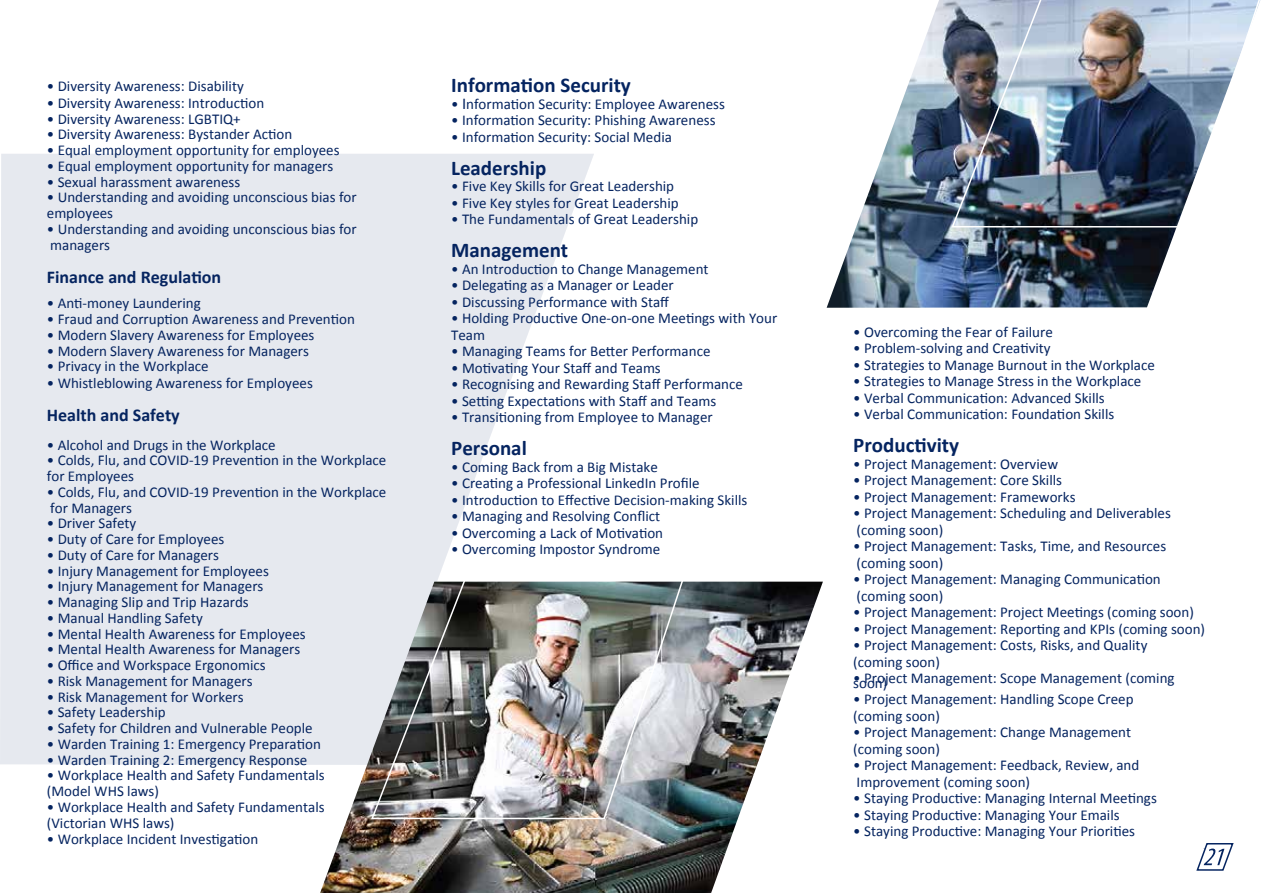
<style>
.page{position:relative;width:1263px;height:893px;background:#fff}
.page>*{position:absolute;margin:0;border:0;box-sizing:border-box;transform-origin:0 0}
.t1{font:700 21px "Calibri";color:#052460}
.t2{font:700 18px "Calibri";color:#052460}
.t3{font:15px/16.5px "Calibri";color:#052460}
.s1{font-size:16.5px}
</style>
<div class="page">
<svg style="left:0;top:154px;width:594px;height:611px;background:#e8ebf0"></svg>
<svg style="left:1196px;top:843px;width:38px;height:28px"></svg>
<img style="left:827px;top:0;width:349px;height:308px">
<img style="left:320px;top:582px;width:503px;height:311px">
<img style="left:950px;top:0;width:311px;height:229px">
<img style="left:370px;top:574px;width:316px;height:246px">
<p class="t3" style="left:47px;top:78px;width:199px">• Diversity Awareness: Disability</p>
<p class="t3" style="left:47px;top:95px;width:219px">• Diversity Awareness: Introduction</p>
<p class="t3" style="left:47px;top:110px;width:195px">• Diversity Awareness: LGBTIQ+</p>
<p class="t3" style="left:47px;top:126px;width:247px">• Diversity Awareness: Bystander Action</p>
<p class="t3" style="left:47px;top:142px;width:294px">• Equal employment opportunity for employees</p>
<p class="t3" style="left:47px;top:158px;width:288px">• Equal employment opportunity for managers</p>
<p class="t3" style="left:47px;top:173px;width:195px">• Sexual harassment awareness</p>
<p class="t3" style="left:47px;top:190px;width:311px;line-height:15.8px">• Understanding and avoiding unconscious bias for employees</p>
<p class="t3" style="left:47px;top:221px;width:311px">• Understanding and avoiding unconscious bias for managers</p>
<p class="t2" style="left:47px;top:266px;width:176px">Finance and Regulation</p>
<p class="t3" style="left:47px;top:294px;width:155px">• Anti-money Laundering</p>
<p class="t3" style="left:47px;top:311px;width:310px">• Fraud and Corruption Awareness and Prevention</p>
<p class="t3" style="left:47px;top:327px;width:269px">• Modern Slavery Awareness for Employees</p>
<p class="t3" style="left:47px;top:342px;width:264px">• Modern Slavery Awareness for Managers</p>
<p class="t3" style="left:47px;top:358px;width:163px">• Privacy in the Workplace</p>
<p class="t3" style="left:47px;top:375px;width:268px">• Whistleblowing Awareness for Employees</p>
<p class="t2" style="left:47px;top:403px;width:134px">Health and Safety</p>
<p class="t3" style="left:47px;top:436px;width:230px">• Alcohol and Drugs in the Workplace</p>
<p class="t3" style="left:47px;top:452px;width:341px;line-height:15.8px">• Colds, Flu, and COVID-19 Prevention in the Workplace for Employees</p>
<p class="t3" style="left:47px;top:484px;width:341px;line-height:15.8px">• Colds, Flu, and COVID-19 Prevention in the Workplace for Managers</p>
<p class="t3" style="left:47px;top:515px;width:91px">• Driver Safety</p>
<p class="t3" style="left:47px;top:531px;width:179px">• Duty of Care for Employees</p>
<p class="t3" style="left:47px;top:547px;width:174px">• Duty of Care for Managers</p>
<p class="t3" style="left:47px;top:562px;width:223px">• Injury Management for Employees</p>
<p class="t3" style="left:47px;top:578px;width:218px">• Injury Management for Managers</p>
<p class="t3" style="left:47px;top:594px;width:203px">• Managing Slip and Trip Hazards</p>
<p class="t3" style="left:47px;top:610px;width:158px">• Manual Handling Safety</p>
<p class="t3" style="left:47px;top:625px;width:260px">• Mental Health Awareness for Employees</p>
<p class="t3" style="left:47px;top:641px;width:255px">• Mental Health Awareness for Managers</p>
<p class="t3" style="left:47px;top:657px;width:220px">• Office and Workspace Ergonomics</p>
<p class="t3" style="left:47px;top:673px;width:207px">• Risk Management for Managers</p>
<p class="t3" style="left:47px;top:688px;width:198px">• Risk Management for Workers</p>
<p class="t3" style="left:47px;top:704px;width:120px">• Safety Leadership</p>
<p class="t3" style="left:47px;top:720px;width:267px">• Safety for Children and Vulnerable People</p>
<p class="t3" style="left:47px;top:736px;width:276px">• Warden Training 1: Emergency Preparation</p>
<p class="t3" style="left:47px;top:751px;width:262px">• Warden Training 2: Emergency Response</p>
<p class="t3" style="left:47px;top:767px;width:279px;line-height:15.8px">• Workplace Health and Safety Fundamentals (Model WHS laws)</p>
<p class="t3" style="left:47px;top:799px;width:279px;line-height:15.8px">• Workplace Health and Safety Fundamentals (Victorian WHS laws)</p>
<p class="t3" style="left:47px;top:831px;width:213px">• Workplace Incident Investigation</p>
<h1 class="t1" style="left:451px;top:72px;width:181px">Information Security</h1>
<p class="t3" style="left:451px;top:95px;width:275px">• <span class="s1">I</span>nformation Security: Employee Awareness</p>
<p class="t3" style="left:451px;top:112px;width:266px">• Information Security: Phishing Awareness</p>
<p class="t3" style="left:451px;top:128px;width:222px">• Information Security: Social Media</p>
<h1 class="t1" style="left:451px;top:154px;width:97px">Leadership</h1>
<p class="t3" style="left:451px;top:178px;width:225px">• Five Key Skills for Great Leadership</p>
<p class="t3" style="left:451px;top:194px;width:229px">• Five Key styles for Great Leadership</p>
<p class="t3" style="left:451px;top:211px;width:249px">• The Fundamentals of Great Leadership</p>
<h1 class="t1" style="left:451px;top:237px;width:119px">Management</h1>
<p class="t3" style="left:451px;top:260px;width:259px">• An Introduction to Change Management</p>
<p class="t3" style="left:451px;top:277px;width:224px">• Delegating as a Manager or Leader</p>
<p class="t3" style="left:451px;top:293px;width:219px">• Discussing Performance with Staff</p>
<p class="t3" style="left:451px;top:310px;width:328px">• Holding Productive One-on-one Meetings with Your<br>Team</p>
<p class="t3" style="left:451px;top:343px;width:261px">• Managing Teams for Better Performance</p>
<p class="t3" style="left:451px;top:359px;width:211px">• Motivating Your Staff and Teams</p>
<p class="t3" style="left:451px;top:376px;width:293px">• Recognising and Rewarding Staff Performance</p>
<p class="t3" style="left:451px;top:392px;width:267px">• Setting Expectations with Staff and Teams</p>
<p class="t3" style="left:451px;top:409px;width:263px">• Transitioning from Employee to Manager</p>
<h1 class="t1" style="left:451px;top:435px;width:77px">Personal</h1>
<p class="t3" style="left:451px;top:458px;width:208px">• Coming Back from a Big Mistake</p>
<p class="t3" style="left:451px;top:475px;width:250px">• Creating a Professional LinkedIn Profile</p>
<p class="t3" style="left:451px;top:491px;width:298px">• Introduction to Effective Decision-making Skills</p>
<p class="t3" style="left:451px;top:508px;width:210px">• Managing and Resolving Conflict</p>
<p class="t3" style="left:451px;top:524px;width:213px">• Overcoming a Lack of Motivation</p>
<p class="t3" style="left:451px;top:541px;width:211px">• Overcoming Impostor Syndrome</p>
<p class="t3" style="left:853px;top:324px;width:201px">• Overcoming the Fear of Failure</p>
<p class="t3" style="left:853px;top:340px;width:199px">• Problem-solving and Creativity</p>
<p class="t3" style="left:853px;top:357px;width:303px">• Strategies to Manage Burnout in the Workplace</p>
<p class="t3" style="left:853px;top:373px;width:290px">• Strategies to Manage Stress in the Workplace</p>
<p class="t3" style="left:853px;top:390px;width:253px">• Verbal Communication: Advanced Skills</p>
<p class="t3" style="left:853px;top:406px;width:263px">• Verbal Communication: Foundation Skills</p>
<h1 class="t1" style="left:853px;top:432px;width:107px">Productivity</h1>
<p class="t3" style="left:853px;top:456px;width:206px">• Project Management: Overview</p>
<p class="t3" style="left:853px;top:472px;width:210px">• Project Management: Core Skills</p>
<p class="t3" style="left:853px;top:489px;width:224px">• Project Management: Frameworks</p>
<p class="t3" style="left:853px;top:505px;width:319px">• Project Management: Scheduling and Deliverables (coming soon)</p>
<p class="t3" style="left:853px;top:538px;width:314px">• Project Management: Tasks, Time, and Resources (coming soon)</p>
<p class="t3" style="left:853px;top:571px;width:309px">• Project Management: Managing Communication (coming soon)</p>
<p class="t3" style="left:853px;top:604px;width:342px">• Project Management: Project Meetings (coming soon)</p>
<p class="t3" style="left:853px;top:621px;width:353px">• Project Management: Reporting and KPIs (coming soon)</p>
<p class="t3" style="left:853px;top:637px;width:296px">• Project Management: Costs, Risks, and Quality (coming soon)</p>
<p class="t3" style="left:853px;top:670px;width:323px">• Project Management: Scope Management (coming</p>
<p class="t3" style="left:853px;top:675px;width:36px">soon)</p>
<p class="t3" style="left:853px;top:691px;width:282px">• Project Management: Handling Scope Creep (coming soon)</p>
<p class="t3" style="left:853px;top:724px;width:279px">• Project Management: Change Management (coming soon)</p>
<p class="t3" style="left:853px;top:757px;width:288px">• Project Management: Feedback, Review, and<br>Improvement (coming soon)</p>
<p class="t3" style="left:853px;top:790px;width:305px">• Staying Productive: Managing Internal Meetings</p>
<p class="t3" style="left:853px;top:807px;width:268px">• Staying Productive: Managing Your Emails</p>
<p class="t3" style="left:853px;top:823px;width:283px">• Staying Productive: Managing Your Priorities</p>
</div>
